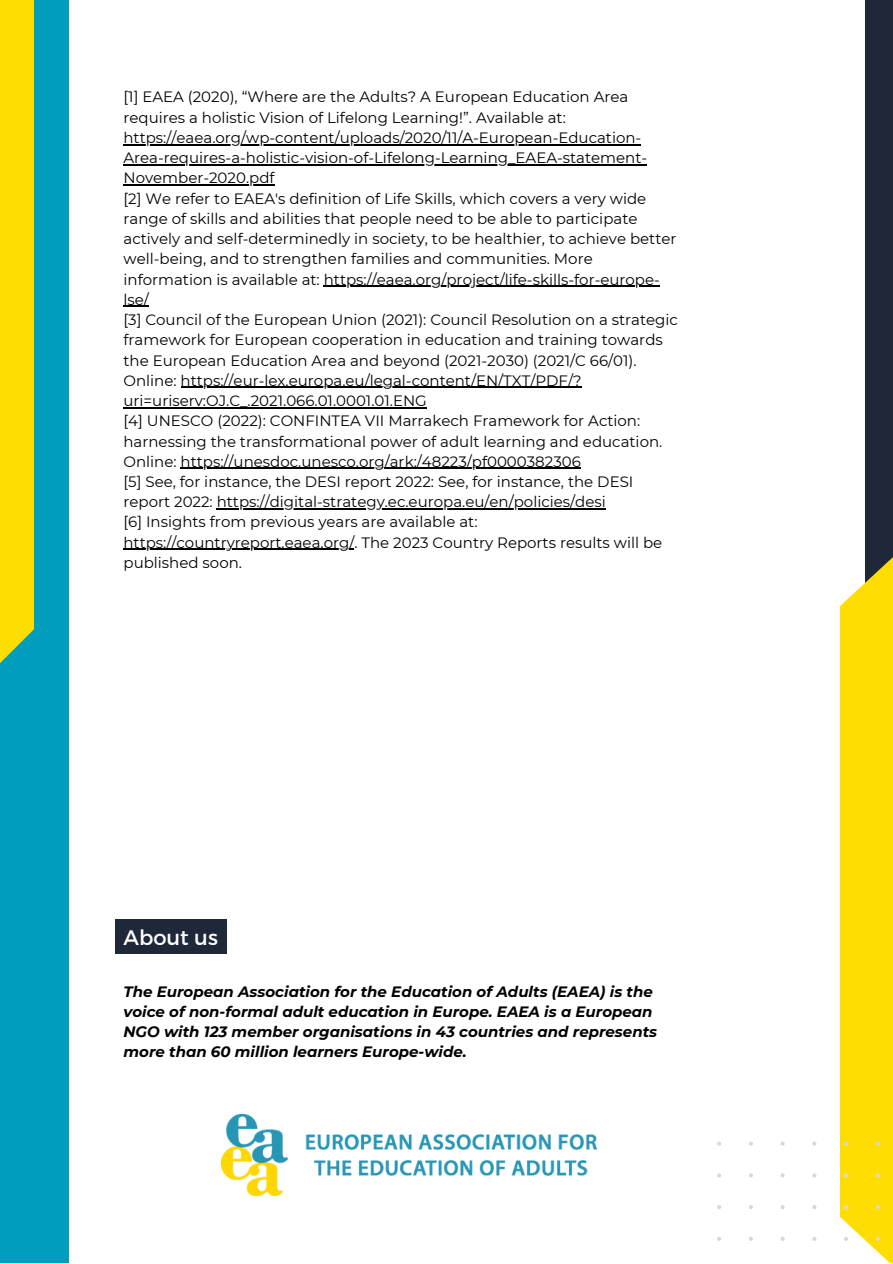
<style>
.page{position:relative;width:893px;height:1264px;background:#fff}
.page>*{position:absolute;margin:0;border:0;box-sizing:border-box;transform-origin:0 0}
.t1{font:21px "Montserrat";color:#fff}
.t2{font:15px/20.2px "Montserrat";color:#000}
.t3{font:italic 700 15px/20.2px "Montserrat";color:#000}
</style>
<div class="page">
<div style="left:0;top:0;width:69px;height:1262px;background:#009dbc"></div>
<div style="left:0;top:0;width:34px;height:696px;background:#fd0"></div>
<div style="left:864px;top:0;width:28px;height:1004px;background:#1f2839"></div>
<svg style="left:717px;top:1141px;width:4px;height:4px"></svg>
<svg style="left:749px;top:1141px;width:4px;height:4px"></svg>
<svg style="left:812px;top:1141px;width:4px;height:4px"></svg>
<svg style="left:717px;top:1173px;width:4px;height:4px"></svg>
<svg style="left:749px;top:1173px;width:4px;height:4px"></svg>
<svg style="left:780px;top:1173px;width:4px;height:4px"></svg>
<svg style="left:812px;top:1173px;width:4px;height:4px"></svg>
<svg style="left:717px;top:1205px;width:4px;height:4px"></svg>
<svg style="left:749px;top:1205px;width:4px;height:4px"></svg>
<svg style="left:780px;top:1205px;width:4px;height:4px"></svg>
<svg style="left:812px;top:1205px;width:4px;height:4px"></svg>
<svg style="left:717px;top:1237px;width:4px;height:3px"></svg>
<svg style="left:749px;top:1237px;width:4px;height:3px"></svg>
<svg style="left:840px;top:539px;width:52px;height:723px;background:#f9db12"></svg>
<hr style="left:123px;top:144px;width:518px;height:1px;background:#000">
<hr style="left:123px;top:164px;width:524px;height:1px;background:#000">
<hr style="left:123px;top:184px;width:151px;height:2px;background:#000">
<hr style="left:324px;top:286px;width:336px;height:1px;background:#000">
<svg style="left:123px;top:306px;width:26px;height:1px"></svg>
<hr style="left:181px;top:387px;width:400px;height:1px;background:#000">
<hr style="left:123px;top:407px;width:304px;height:1px;background:#000">
<hr style="left:181px;top:468px;width:399px;height:1px;background:#000">
<hr style="left:217px;top:508px;width:389px;height:1px;background:#000">
<hr style="left:123px;top:549px;width:231px;height:1px;background:#000">
<div style="left:115px;top:919px;width:111px;height:34px;background:#1f2839"></div>
<img style="left:221px;top:1114px;width:376px;height:81px">
<p class="t2" style="left:123px;top:87px;width:525px">[1] EAEA (2020), “Where are the Adults? A European Education Area requires a holistic Vision of Lifelong Learning!”. Available at: https://eaea.org/wp-content/uploads/2020/11/A-European-Education-Area-requires-a-holistic-vision-of-Lifelong-Learning_EAEA-statement-November-2020.pdf</p>
<p class="t2" style="left:123px;top:188px;width:554px">[2] We refer to EAEA's definition of Life Skills, which covers a very wide range of skills and abilities that people need to be able to participate actively and self-determinedly in society, to be healthier, to achieve better well-being, and to strengthen families and communities. More information is available at: https://eaea.org/project/life-skills-for-europe&shy;lse/</p>
<p class="t2" style="left:123px;top:309px;width:556px">[3] Council of the European Union (2021): Council Resolution on a strategic framework for European cooperation in education and training towards the European Education Area and beyond (2021-2030) (2021/C 66/01).<br>Online: https://eur-lex.europa.eu/legal-content/EN/TXT/PDF/? uri=uriserv:OJ.C_.2021.066.01.0001.01.ENG</p>
<p class="t2" style="left:123px;top:411px;width:540px">[4] UNESCO (2022): CONFINTEA VII Marrakech Framework for Action: harnessing the transformational power of adult learning and education.<br>Online: https://unesdoc.unesco.org/ark:/48223/pf0000382306</p>
<p class="t2" style="left:123px;top:471px;width:511px">[5] See, for instance, the DESI report 2022: See, for instance, the DESI report 2022: https://digital-strategy.ec.europa.eu/en/policies/desi</p>
<p class="t2" style="left:123px;top:512px;width:540px">[6] Insights from previous years are available at: https://countryreport.eaea.org/. The 2023 Country Reports results will be published soon.</p>
<p class="t1" style="left:123px;top:923px;width:96px">About us</p>
<p class="t3" style="left:123px;top:981px;width:535px">The European Association for the Education of Adults (EAEA) is the voice of non-formal adult education in Europe. EAEA is a European NGO with 123 member organisations in 43 countries and represents more than 60 million learners Europe-wide.</p>
</div>
